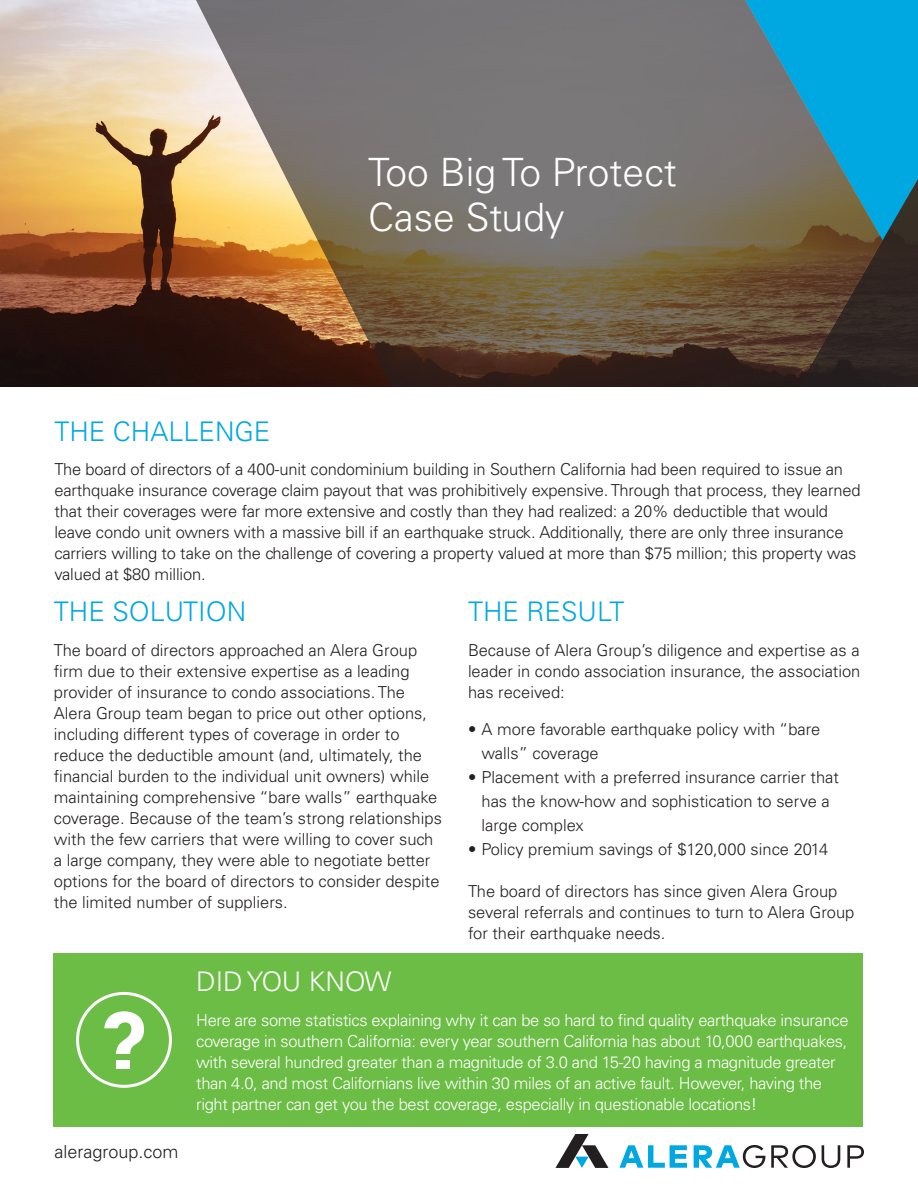
<style>
.page{position:relative;width:918px;height:1188px;background:#fff}
.page>*{position:absolute;margin:0;border:0;box-sizing:border-box;transform-origin:0 0}
.t1{font:300 39px/45px "Univers";color:#fff}
.t2{font:300 27px "Univers";color:#00a8e2}
.t3{font:300 27px "Univers";color:#fff}
.t4{font:300 18px "Univers";color:#231f20}
.t5{font:300 16.5px/21px "Univers";color:#231f20}
.t6{font:300 16.5px/21px "Univers";letter-spacing:-.02em;color:#fff}
</style>
<div class="page">
<img style="left:0;top:0;width:196px;height:387px">
<svg style="left:883px;top:0;width:35px;height:387px;background:#166c8a"></svg>
<svg style="left:196px;top:0;width:687px;height:387px;background:#716e63"></svg>
<div style="left:54px;top:953px;width:809px;height:173px;background:#6cbd45"></div>
<svg style="left:104px;top:1011px;width:40px;height:43px"></svg>
<div style="left:116px;top:1060px;width:14px;height:9px;background:#fff"></div>
<div style="left:76px;top:992px;width:96px;height:96px;border:3px solid #fff;border-radius:50%"></div>
<svg style="left:619px;top:1145px;width:68px;height:23px"></svg>
<svg style="left:694px;top:1145px;width:71px;height:23px"></svg>
<svg style="left:771px;top:1145px;width:45px;height:23px"></svg>
<svg style="left:822px;top:1145px;width:18px;height:23px"></svg>
<svg style="left:847px;top:1145px;width:17px;height:23px"></svg>
<svg style="left:555px;top:1134px;width:54px;height:34px"></svg>
<h1 class="t1" style="left:368px;top:150px;width:310px">Too Big To Protect<br>Case Study</h1>
<h2 class="t2" style="left:54px;top:415px;width:218px">THE CHALLENGE</h2>
<p class="t5" style="left:54px;top:459px;width:808px">The board of directors of a 400-unit condominium building in Southern California had been required to issue an earthquake insurance coverage claim payout that was prohibitively expensive. Through that process, they learned that their coverages were far more extensive and costly than they had realized: a 20% deductible that would leave condo unit owners with a massive bill if an earthquake struck. Additionally, there are only three insurance carriers willing to take on the challenge of covering a property valued at more than $75 million; this property was valued at $80 million.</p>
<h2 class="t2" style="left:54px;top:595px;width:194px">THE SOLUTION</h2>
<p class="t5" style="left:54px;top:639px;width:390px">The board of directors approached an Alera Group firm due to their extensive expertise as a leading provider of insurance to condo associations. The Alera Group team began to price out other options, including different types of coverage in order to reduce the deductible amount (and, ultimately, the financial burden to the individual unit owners) while maintaining comprehensive “bare walls” earthquake coverage. Because of the team’s strong relationships with the few carriers that were willing to cover such a large company, they were able to negotiate better options for the board of directors to consider despite the limited number of suppliers.</p>
<h2 class="t2" style="left:468px;top:595px;width:158px">THE RESULT</h2>
<p class="t5" style="left:468px;top:639px;width:394px;text-align:justify">Because of Alera Group’s diligence and expertise as a leader in condo association insurance, the association has received:</p>
<p class="t5" style="left:481px;top:717px;width:340px;line-height:24px;text-indent:-13px">• A more favorable earthquake policy with “bare walls” coverage</p>
<p class="t5" style="left:481px;top:765px;width:359px;line-height:24px;text-indent:-13px">• Placement with a preferred insurance carrier that has the know-how and sophistication to serve a large complex</p>
<p class="t5" style="left:468px;top:839px;width:362px">• Policy premium savings of $120,000 since 2014</p>
<p class="t5" style="left:468px;top:881px;width:388px">The board of directors has since given Alera Group several referrals and continues to turn to Alera Group for their earthquake needs.</p>
<p class="t4" style="left:54px;top:1141px;width:126px">aleragroup.com</p>
<h2 class="t3" style="left:196px;top:965px;width:197px">DID YOU KNOW</h2>
<p class="t6" style="left:196px;top:1010px;width:654px">Here are some statistics explaining why it can be so hard to find quality earthquake insurance coverage in southern California: every year southern California has about 10,000 earthquakes, with several hundred greater than a magnitude of 3.0 and 15-20 having a magnitude greater than 4.0, and most Californians live within 30 miles of an active fault. However, having the right partner can get you the best coverage, especially in questionable locations!</p>
</div>
